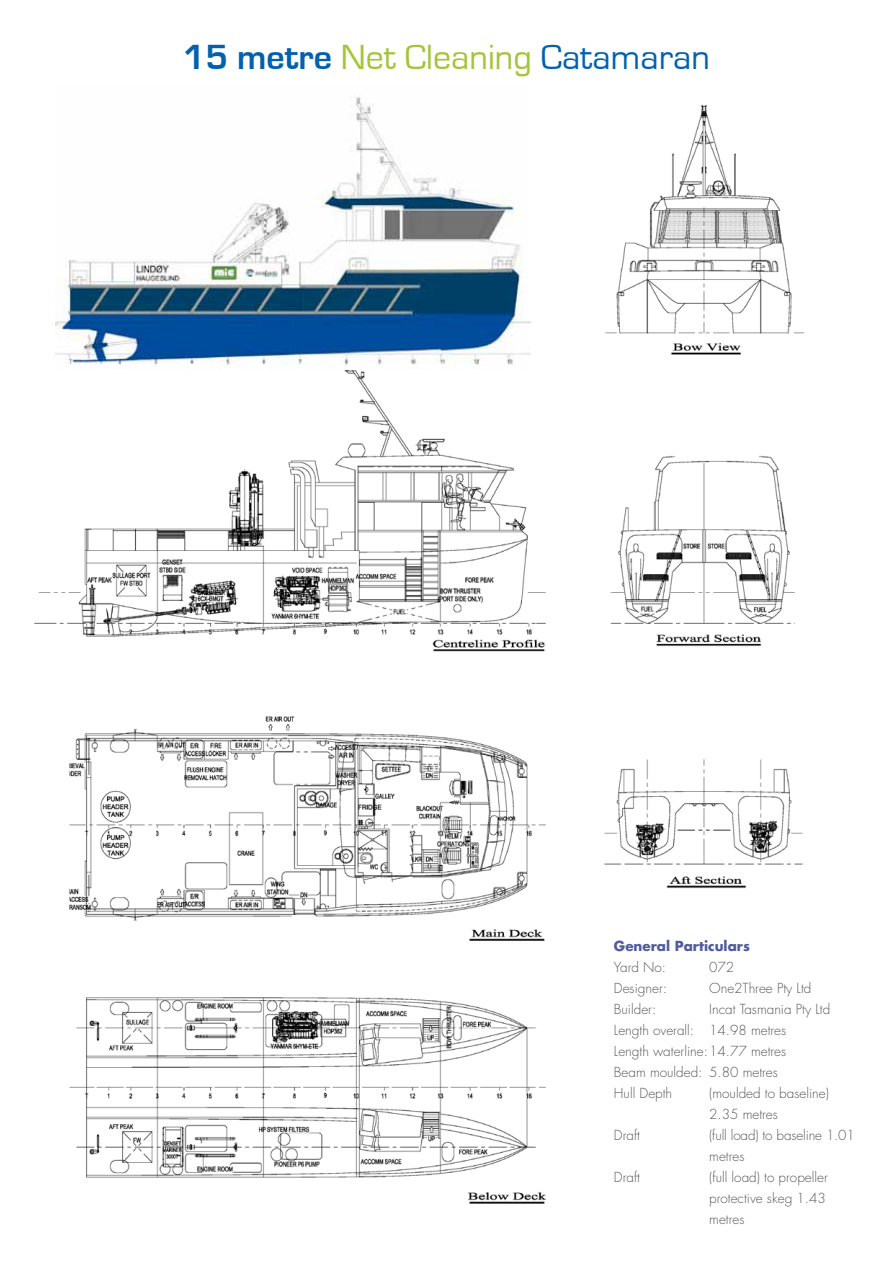
<style>
.page{position:relative;width:893px;height:1263px;background:#fff}
.page>*{position:absolute;margin:0;border:0;box-sizing:border-box;transform-origin:0 0}
.t1{font:36px "Eurostile";color:#a4c439}
.t2{font:300 13.5px/21px "Futura";color:#58595b}
.t3{font:700 13.5px "Futura";color:#4f5b9e}
.s1{font-weight:700;color:#0061af}
.s2{color:#0061af}
</style>
<div class="page">
<img style="left:34px;top:104px;width:771px;height:1100px">
<div style="left:70px;top:96px;width:496px;height:261px;background:#fff"></div>
<img style="left:56px;top:95px;width:474px;height:275px">
<h1 class="t1" style="left:183px;top:37px;width:529px"><span class="s1">15 metre</span> Net Cleaning <span class="s2">Catamaran</span></h1>
<p class="t3" style="left:614px;top:936px;width:137px">General Particulars</p>
<p class="t2" style="left:614px;top:956px;width:54px">Yard No:</p>
<p class="t2" style="left:709px;top:956px;width:27px">072</p>
<p class="t2" style="left:614px;top:977px;width:55px">Designer:</p>
<p class="t2" style="left:709px;top:977px;width:104px">One2Three Pty Ltd</p>
<p class="t2" style="left:614px;top:998px;width:44px">Builder:</p>
<p class="t2" style="left:614px;top:998px;width:218px;text-indent:95px">Incat Tasmania Pty Ltd<br>Length overall: 14.98 metres<br>Length waterline:14.77 metres<br>Beam moulded: 5.80 metres<br>Hull Depth</p>
<p class="t2" style="left:709px;top:1082px;width:121px">(moulded to baseline)<br>2.35 metres</p>
<p class="t2" style="left:614px;top:1124px;width:28px">Draft</p>
<p class="t2" style="left:709px;top:1124px;width:147px">(full load) to baseline 1.01 metres</p>
<p class="t2" style="left:614px;top:1166px;width:28px">Draft</p>
<p class="t2" style="left:709px;top:1166px;width:120px">(full load) to propeller protective skeg 1.43 metres</p>
</div>
